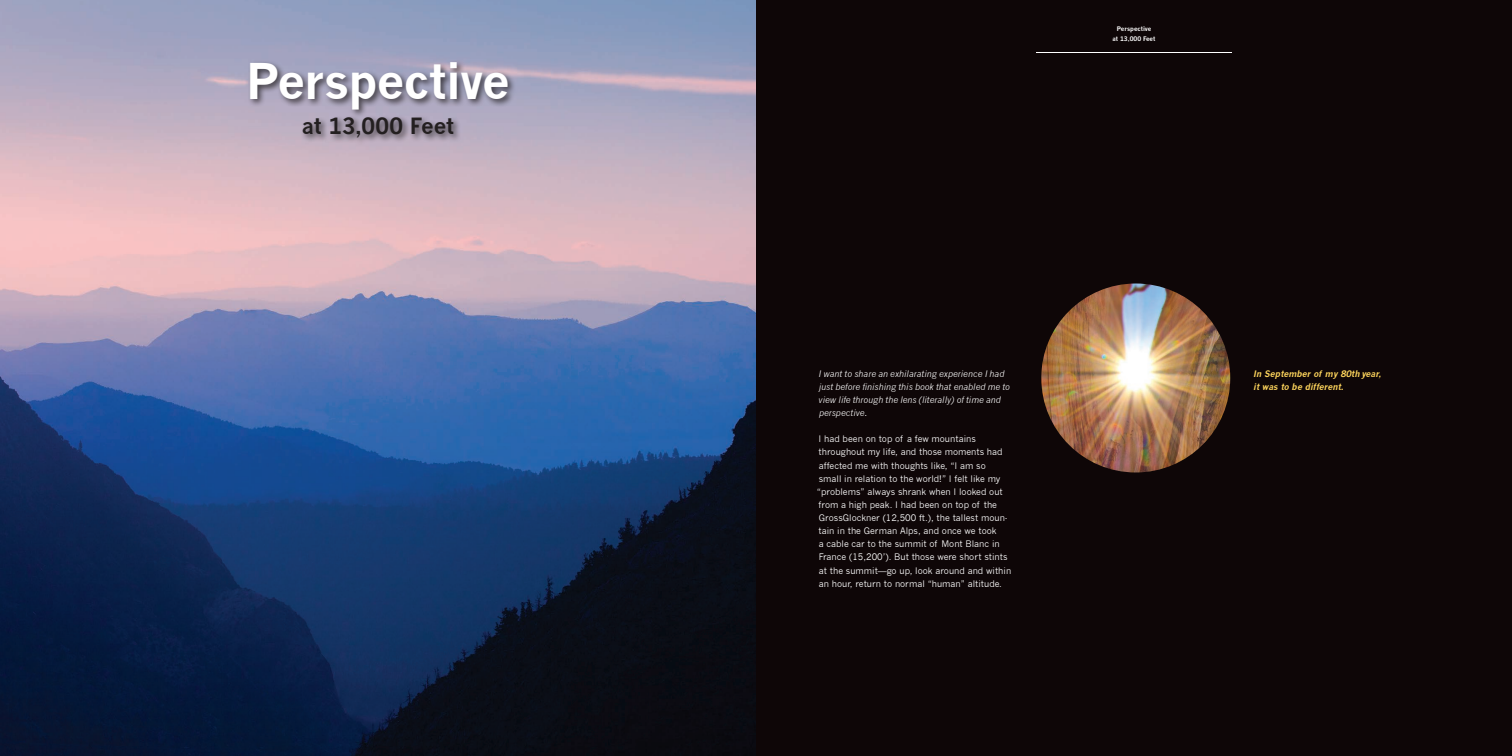
<style>
.page{position:relative;width:1512px;height:756px;background:#fff}
.page>*{position:absolute;margin:0;border:0;box-sizing:border-box;transform-origin:0 0}
.t1{font:700 48.12px "News Gothic";letter-spacing:-.02em;color:#fff}
.t2{font:700 21.88px "News Gothic";letter-spacing:-.005em;color:#231f20}
.t3{font:8.84px/13.1px "News Gothic";color:#fff}
.t4{font:italic 8.84px/13.1px "News Gothic";color:#fff}
.t5{font:italic 700 8.75px/13.1px "News Gothic";color:#fed55c}
.t6{font:700 6.12px/10.5px "News Gothic";color:#fff;text-align:center}
</style>
<div class="page">
<img style="left:0;top:0;width:756px;height:756px">
<div style="left:756px;top:0;width:756px;height:756px;background:#0e0607"></div>
<div style="left:247px;top:60px;width:269px;height:86px;background:#231f20;opacity:.77"></div>
<hr style="left:1036px;top:52px;width:196px;height:1px;background:#fff">
<img style="left:1041px;top:284px;width:189px;height:188px;border-radius:94px">
<h1 class="t1" style="left:246px;top:52px;width:265px">Perspective</h1>
<h2 class="t2" style="left:302px;top:113px;width:154px">at 13,000 Feet</h2>
<p class="t6" style="left:1113px;top:23px;width:44px">Perspective<br>at 13,000 Feet</p>
<p class="t4" style="left:818px;top:367px;width:193px">I want to share an exhilarating experience I had just before finishing this book that enabled me to view life through the lens (literally) of time and perspective.</p>
<p class="t3" style="left:817px;top:432px;width:196px">I had been on top of a few mountains throughout my life, and those moments had affected me with thoughts like, “I am so<br>small in relation to the world!” I felt like my “problems” always shrank when I looked out from a high peak. I had been on top of the GrossGlockner (12,500 ft.), the tallest moun&shy;tain in the German Alps, and once we took<br>a cable car to the summit of Mont Blanc in France (15,200’). But those were short stints at the summit—go up, look around and within an hour, return to normal “human” altitude.</p>
<p class="t5" style="left:1253px;top:367px;width:131px">In September of my 80th year, it was to be different.</p>
</div>
